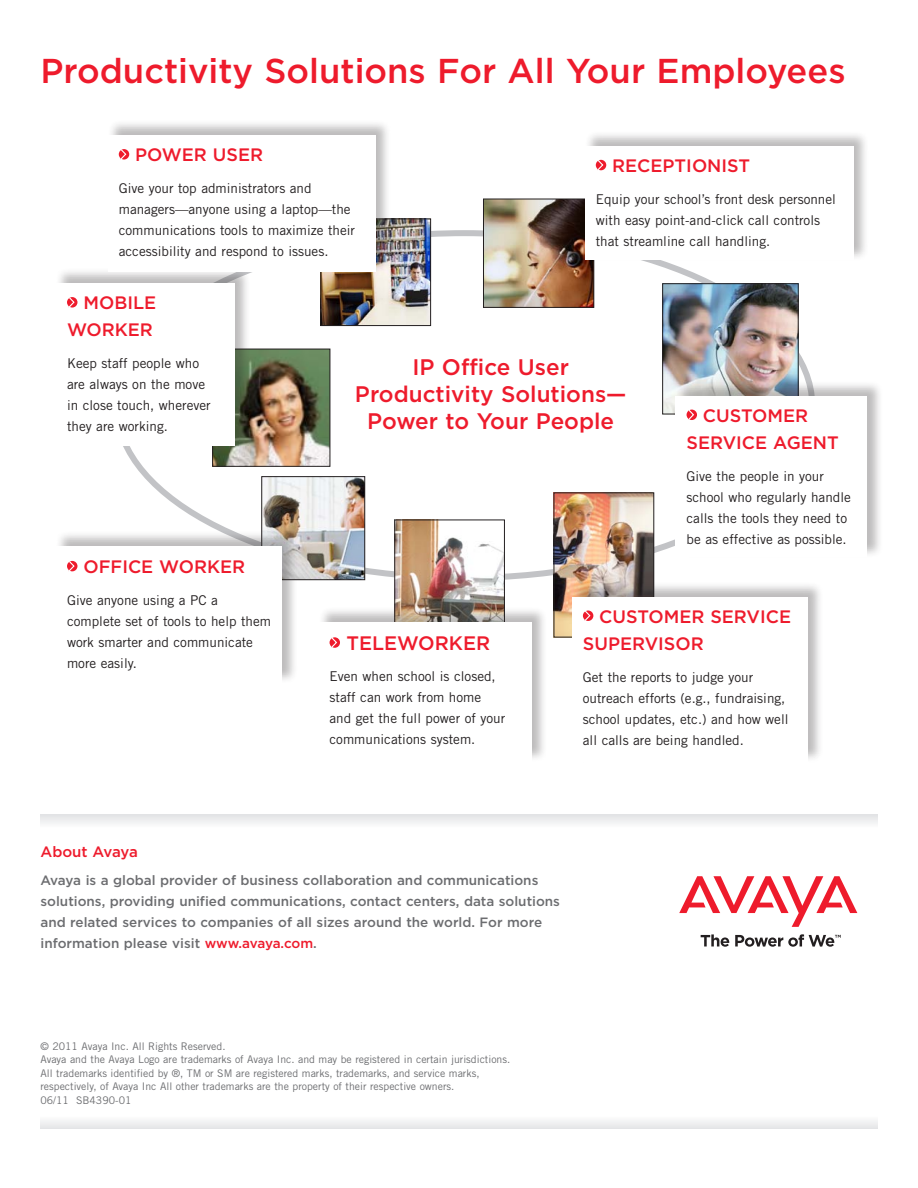
<style>
.page{position:relative;width:918px;height:1188px;background:#fff}
.page>*{position:absolute;margin:0;border:0;box-sizing:border-box;transform-origin:0 0}
.overview_title{font:500 34.5px "Gotham";color:#ee1b2c}
.overview_title-2{font:500 22.5px/27px "Gotham";color:#ee1b2c;text-align:center}
.callout_head{font:500 19.5px "Gotham";color:#ee1b2c}
.callout_head-2{font:500 18px/27px "Gotham";color:#ee1b2c}
.Boilerplate_Head{font:500 15px "Gotham";letter-spacing:-.01em;color:#ee1b2c}
.body_copy{font:13.5px/21px "Trade Gothic";color:#231f20}
.Boilerplate_Copy{font:500 13.5px/21px "Gotham";color:#6c6d70}
.copyright_info_codin{font:10.5px "Trade Gothic";color:#6c6d70}
.s1{color:#ee1b2c}
</style>
<div class="page">
<svg style="left:40px;top:1120px;width:838px;height:9px"></svg>
<div style="left:40px;top:815px;width:838px;height:13px;background:#f0f1f2"></div>
<svg style="left:679px;top:876px;width:178px;height:51px"></svg>
<svg style="left:701px;top:934px;width:28px;height:13px"></svg>
<svg style="left:735px;top:934px;width:106px;height:13px"></svg>
<img style="left:485px;top:201px;width:107px;height:105px">
<div style="left:483px;top:199px;width:111px;height:109px;border:1px solid #231f20"></div>
<div style="left:584px;top:130px;width:285px;height:131px;background:#231f20;opacity:.3"></div>
<div style="left:585px;top:146px;width:268px;height:114px;background:#fff"></div>
<svg style="left:596px;top:160px;width:10px;height:10px"></svg>
<svg style="left:596px;top:159px;width:8px;height:12px"></svg>
<img style="left:664px;top:286px;width:132px;height:126px">
<div style="left:662px;top:284px;width:136px;height:130px;border:1px solid #231f20"></div>
<div style="left:675px;top:380px;width:208px;height:177px;background:#231f20;opacity:.3"></div>
<div style="left:676px;top:396px;width:191px;height:161px;background:#fff"></div>
<svg style="left:687px;top:410px;width:10px;height:10px"></svg>
<svg style="left:687px;top:409px;width:8px;height:11px"></svg>
<img style="left:556px;top:495px;width:96px;height:140px">
<div style="left:554px;top:493px;width:100px;height:144px;border:1px solid #231f20"></div>
<div style="left:571px;top:581px;width:252px;height:182px;background:#231f20;opacity:.3"></div>
<div style="left:572px;top:597px;width:236px;height:165px;background:#fff"></div>
<div style="left:583px;top:611px;width:10px;height:10px;background:#ee1b2c;border-radius:50%"></div>
<svg style="left:583px;top:610px;width:8px;height:11px"></svg>
<img style="left:214px;top:351px;width:114px;height:114px">
<div style="left:212px;top:349px;width:118px;height:118px;border:1px solid #231f20"></div>
<div style="left:55px;top:268px;width:196px;height:178px;background:#231f20;opacity:.3"></div>
<div style="left:56px;top:284px;width:179px;height:162px;background:#fff"></div>
<div style="left:67px;top:297px;width:10px;height:11px;background:#ee1b2c;border-radius:50%"></div>
<svg style="left:67px;top:297px;width:8px;height:11px"></svg>
<img style="left:323px;top:221px;width:106px;height:103px">
<div style="left:321px;top:219px;width:110px;height:107px;border:1px solid #231f20"></div>
<div style="left:107px;top:120px;width:285px;height:153px;background:#231f20;opacity:.3"></div>
<div style="left:108px;top:135px;width:268px;height:137px;background:#fff"></div>
<div style="left:119px;top:149px;width:10px;height:11px;background:#ee1b2c;border-radius:50%"></div>
<svg style="left:119px;top:149px;width:8px;height:11px"></svg>
<img style="left:397px;top:522px;width:106px;height:85px">
<div style="left:395px;top:520px;width:110px;height:110px;border:1px solid #231f20"></div>
<div style="left:318px;top:607px;width:230px;height:155px;background:#231f20;opacity:.3"></div>
<div style="left:319px;top:622px;width:213px;height:140px;background:#fff"></div>
<svg style="left:330px;top:637px;width:10px;height:11px"></svg>
<svg style="left:330px;top:637px;width:8px;height:11px"></svg>
<img style="left:264px;top:478px;width:99px;height:100px">
<div style="left:262px;top:476px;width:103px;height:104px;border:1px solid #231f20"></div>
<div style="left:55px;top:530px;width:243px;height:154px;background:#231f20;opacity:.3"></div>
<div style="left:56px;top:546px;width:226px;height:137px;background:#fff"></div>
<div style="left:67px;top:561px;width:10px;height:10px;background:#ee1b2c;border-radius:50%"></div>
<svg style="left:67px;top:560px;width:8px;height:12px"></svg>
<p class="overview_title" style="left:40px;top:51px;width:807px">Productivity Solutions For All Your Employees</p>
<p class="callout_head-2" style="left:135px;top:141px;width:129px">POWER USER</p>
<p class="body_copy" style="left:119px;top:178px;width:238px">Give your top administrators and managers—anyone using a laptop—the communications tools to maximize their accessibility and respond to issues.</p>
<p class="callout_head-2" style="left:612px;top:152px;width:139px">RECEPTIONIST</p>
<p class="body_copy" style="left:596px;top:188px;width:242px">Equip your school’s front desk personnel with easy point-and-click call controls that streamline call handling.</p>
<p class="callout_head-2" style="left:67px;top:289px;width:91px;text-align:right">MOBILE<br>WORKER</p>
<p class="body_copy" style="left:67px;top:353px;width:145px">Keep staff people who are always on the move in close touch, wherever they are working.</p>
<p class="callout_head-2" style="left:83px;top:553px;width:163px">OFFICE WORKER</p>
<p class="body_copy" style="left:67px;top:589px;width:206px">Give anyone using a PC a complete set of tools to help them work smarter and communicate more easily.</p>
<p class="overview_title-2" style="left:355px;top:353px;width:273px">IP Office User<br>Productivity Solutions—<br>Power to Your People</p>
<p class="callout_head-2" style="left:687px;top:402px;width:154px;text-indent:16px">CUSTOMER<br>SERVICE AGENT</p>
<p class="body_copy" style="left:687px;top:465px;width:166px">Give the people in your school who regularly handle calls the tools they need to be as effective as possible.</p>
<p class="callout_head" style="left:346px;top:632px;width:145px">TELEWORKER</p>
<p class="body_copy" style="left:330px;top:666px;width:177px">Even when school is closed, staff can work from home and get the full power of your communications system.</p>
<p class="callout_head-2" style="left:583px;top:603px;width:210px;text-indent:16px">CUSTOMER SERVICE<br>SUPERVISOR</p>
<p class="body_copy" style="left:583px;top:666px;width:207px">Get the reports to judge your outreach efforts (e.g., fundraising, school updates, etc.) and how well all calls are being handled.</p>
<p class="Boilerplate_Head" style="left:40px;top:843px;width:99px">About Avaya</p>
<p class="Boilerplate_Copy" style="left:40px;top:869px;width:521px">Avaya is a global provider of business collaboration and communications solutions, providing unified communications, contact centers, data solutions and related services to companies of all sizes around the world. For more information please visit <span class="s1">www.avaya.com</span>.</p>
<p class="copyright_info_codin" style="left:40px;top:1040px;width:187px">© 2011 Avaya Inc. All Rights Reserved.</p>
<p class="copyright_info_codin" style="left:40px;top:1053px;width:471px">Avaya and the Avaya Logo are trademarks of Avaya Inc. and may be registered in certain jurisdictions.</p>
<p class="copyright_info_codin" style="left:40px;top:1067px;width:441px">All trademarks identified by ®, TM or SM are registered marks, trademarks, and service marks,</p>
<p class="copyright_info_codin" style="left:40px;top:1080px;width:415px">respectively, of Avaya Inc All other trademarks are the property of their respective owners.</p>
<p class="copyright_info_codin" style="left:40px;top:1094px;width:93px">06/11 SB4390-01</p>
</div>
